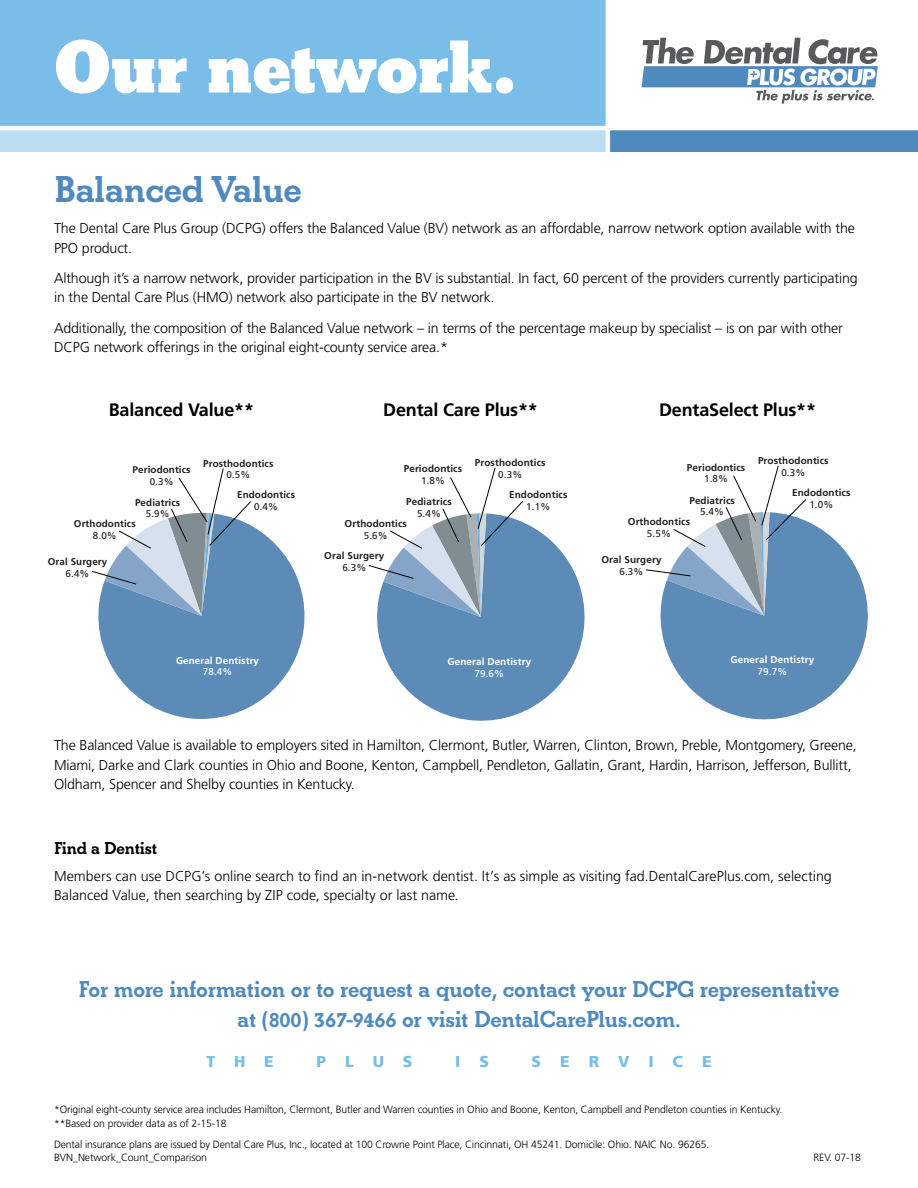
<style>
.page{position:relative;width:918px;height:1188px;background:#fff}
.page>*{position:absolute;margin:0;border:0;box-sizing:border-box;transform-origin:0 0}
.t1{font:800 78px "Beton EFOP";color:#fff}
.Headline{font:700 39px "Beton EFOP";letter-spacing:-.01em;color:#4f8abe}
.Call_to_Action{font:700 24px/30px "Beton EFOP";letter-spacing:-.01em;color:#4f8abe;text-align:center}
.Body_Large_Italic{font:700 18px "Frutiger LT Std";letter-spacing:-.01em;color:#000}
.Body_Subhead{font:700 18px "Beton EFOP";letter-spacing:-.01em;color:#000}
.t2{font:900 15.75px "Frutiger LT Std";letter-spacing:1.2em;color:#79bde8}
.Body_Large_Italic-2{font:300 14.25px/19.5px "Frutiger LT Std";letter-spacing:-.01em;color:#000}
.Body_Subhead-2{font:300 14.25px/19.5px "Frutiger LT Std";color:#000}
.t3{font:11.55px "Myriad Pro";color:#000}
.Body_Text{font:300 10.5px "Frutiger LT Std";letter-spacing:-.01em;color:#000}
.t4{font:700 9.9px/11.9px "Frutiger LT Std";letter-spacing:.01em;color:#231f20;text-align:center}
.t5{font:700 9.9px/11.9px "Frutiger LT Std";letter-spacing:.01em;color:#fff;text-align:center}
.s1{font-weight:400}
</style>
<div class="page">
<div style="left:610px;top:130px;width:308px;height:22px;background:#4f8abe"></div>
<div style="left:0;top:130px;width:606px;height:22px;background:#bcdef3"></div>
<div style="left:0;top:0;width:606px;height:127px;background:#79bde8"></div>
<svg style="left:642px;top:38px;width:236px;height:66px"></svg>
<svg style="left:98px;top:525px;width:207px;height:194px;fill:#5b8bb6"></svg>
<svg style="left:91px;top:468px;width:160px;height:148px"></svg>
<svg style="left:377px;top:522px;width:208px;height:199px;fill:#5b8bb6"></svg>
<svg style="left:368px;top:467px;width:155px;height:150px"></svg>
<svg style="left:660px;top:521px;width:208px;height:199px;fill:#5b8bb6"></svg>
<svg style="left:646px;top:466px;width:160px;height:150px"></svg>
<hr style="left:0;top:126px;width:918px;height:4px;background:#fff">
<p class="t1" style="left:54px;top:20px;width:464px">Our network.</p>
<p class="Headline" style="left:54px;top:166px;width:249px">Balanced Value</p>
<p class="Body_Large_Italic-2" style="left:54px;top:219px;width:803px">The Dental Care Plus Group (DCPG) offers the Balanced Value (BV) network as an affordable, narrow network option available with the<br>PPO product.</p>
<p class="Body_Large_Italic-2" style="left:54px;top:269px;width:805px">Although it’s a narrow network, provider participation in the BV is substantial. In fact, 60 percent of the providers currently participating in the Dental Care Plus (HMO) network also participate in the BV network.</p>
<p class="Body_Large_Italic-2" style="left:54px;top:318px;width:790px">Additionally, the composition of the Balanced Value network – in terms of the percentage makeup by specialist – is on par with other<br>DCPG network offerings in the original eight-county service area.*</p>
<p class="Body_Large_Italic" style="left:109px;top:399px;width:147px">Balanced Value**</p>
<p class="Body_Large_Italic" style="left:383px;top:399px;width:156px">Dental Care Plus**</p>
<p class="Body_Large_Italic" style="left:659px;top:399px;width:158px">DentaSelect Plus**</p>
<p class="t4" style="left:133px;top:463px;width:59px">Periodontics<br><span class="s1">0.3%</span></p>
<p class="t4" style="left:203px;top:457px;width:72px">Prosthodontics<br><span class="s1">0.5%</span></p>
<p class="t4" style="left:135px;top:496px;width:47px">Pediatrics<br><span class="s1">5.9%</span></p>
<p class="t4" style="left:74px;top:518px;width:63px">Orthodontics<br><span class="s1">8.0%</span></p>
<p class="t4" style="left:48px;top:555px;width:61px">Oral Surgery<br><span class="s1">6.4%</span></p>
<p class="t4" style="left:237px;top:489px;width:59px">Endodontics<br><span class="s1">0.4%</span></p>
<p class="t4" style="left:404px;top:463px;width:60px">Periodontics<br><span class="s1">1.8%</span></p>
<p class="t4" style="left:475px;top:457px;width:72px">Prosthodontics<br><span class="s1">0.3%</span></p>
<p class="t4" style="left:406px;top:496px;width:47px">Pediatrics<br><span class="s1">5.4%</span></p>
<p class="t4" style="left:345px;top:518px;width:64px">Orthodontics<br><span class="s1">5.6%</span></p>
<p class="t4" style="left:324px;top:550px;width:62px">Oral Surgery<br><span class="s1">6.3%</span></p>
<p class="t4" style="left:509px;top:488px;width:60px">Endodontics<br><span class="s1">1.1%</span></p>
<p class="t4" style="left:687px;top:461px;width:60px">Periodontics<br><span class="s1">1.8%</span></p>
<p class="t4" style="left:758px;top:455px;width:72px">Prosthodontics<br><span class="s1">0.3%</span></p>
<p class="t4" style="left:689px;top:494px;width:47px">Pediatrics<br><span class="s1">5.4%</span></p>
<p class="t4" style="left:628px;top:516px;width:64px">Orthodontics<br><span class="s1">5.5%</span></p>
<p class="t4" style="left:601px;top:554px;width:62px">Oral Surgery<br><span class="s1">6.3%</span></p>
<p class="t4" style="left:792px;top:487px;width:60px">Endodontics<br><span class="s1">1.0%</span></p>
<p class="t5" style="left:176px;top:654px;width:85px">General Dentistry<br><span class="s1">78.4%</span></p>
<p class="t5" style="left:447px;top:655px;width:85px">General Dentistry<br><span class="s1">79.6%</span></p>
<p class="t5" style="left:731px;top:653px;width:85px">General Dentistry<br><span class="s1">79.7%</span></p>
<p class="Body_Large_Italic-2" style="left:54px;top:736px;width:804px">The Balanced Value is available to employers sited in Hamilton, Clermont, Butler, Warren, Clinton, Brown, Preble, Montgomery, Greene,<br>Miami, Darke and Clark counties in Ohio and Boone, Kenton, Campbell, Pendleton, Gallatin, Grant, Hardin, Harrison, Jefferson, Bullitt,<br>Oldham, Spencer and Shelby counties in Kentucky.</p>
<p class="t3" style="left:723px;top:761px;width:82px">DentaSelect Plus</p>
<p class="Body_Subhead" style="left:54px;top:838px;width:105px">Find a Dentist</p>
<p class="Body_Subhead-2" style="left:54px;top:866px;width:779px">Members can use DCPG’s online search to find an in-network dentist. It’s as simple as visiting fad.DentalCarePlus.com, selecting<br>Balanced Value, then searching by ZIP code, specialty or last name.</p>
<p class="Call_to_Action" style="left:78px;top:975px;width:763px">For more information or to request a quote, contact your DCPG representative at (800) 367-9466 or visit DentalCarePlus.com.</p>
<p class="t2" style="left:206px;top:1052px;width:69px">THE</p>
<p class="t2" style="left:317px;top:1052px;width:98px">PLUS</p>
<p class="t2" style="left:455px;top:1052px;width:35px">I S</p>
<p class="t2" style="left:532px;top:1052px;width:182px">SERVICE</p>
<p class="Body_Text" style="left:54px;top:1104px;width:730px">*Original eight-county service area includes Hamilton, Clermont, Butler and Warren counties in Ohio and Boone, Kenton, Campbell and Pendleton counties in Kentucky.</p>
<p class="Body_Text" style="left:54px;top:1117px;width:174px">**Based on provider data as of 2-15-18</p>
<p class="Body_Text" style="left:54px;top:1138px;width:657px">Dental insurance plans are issued by Dental Care Plus, Inc., located at 100 Crowne Point Place, Cincinnati, OH 45241. Domicile: Ohio. NAIC No. 96265.</p>
<p class="Body_Text" style="left:54px;top:1152px;width:154px">BVN_Network_Count_Comparison</p>
<p class="Body_Text" style="left:814px;top:1152px;width:49px">REV. 07-18</p>
</div>
